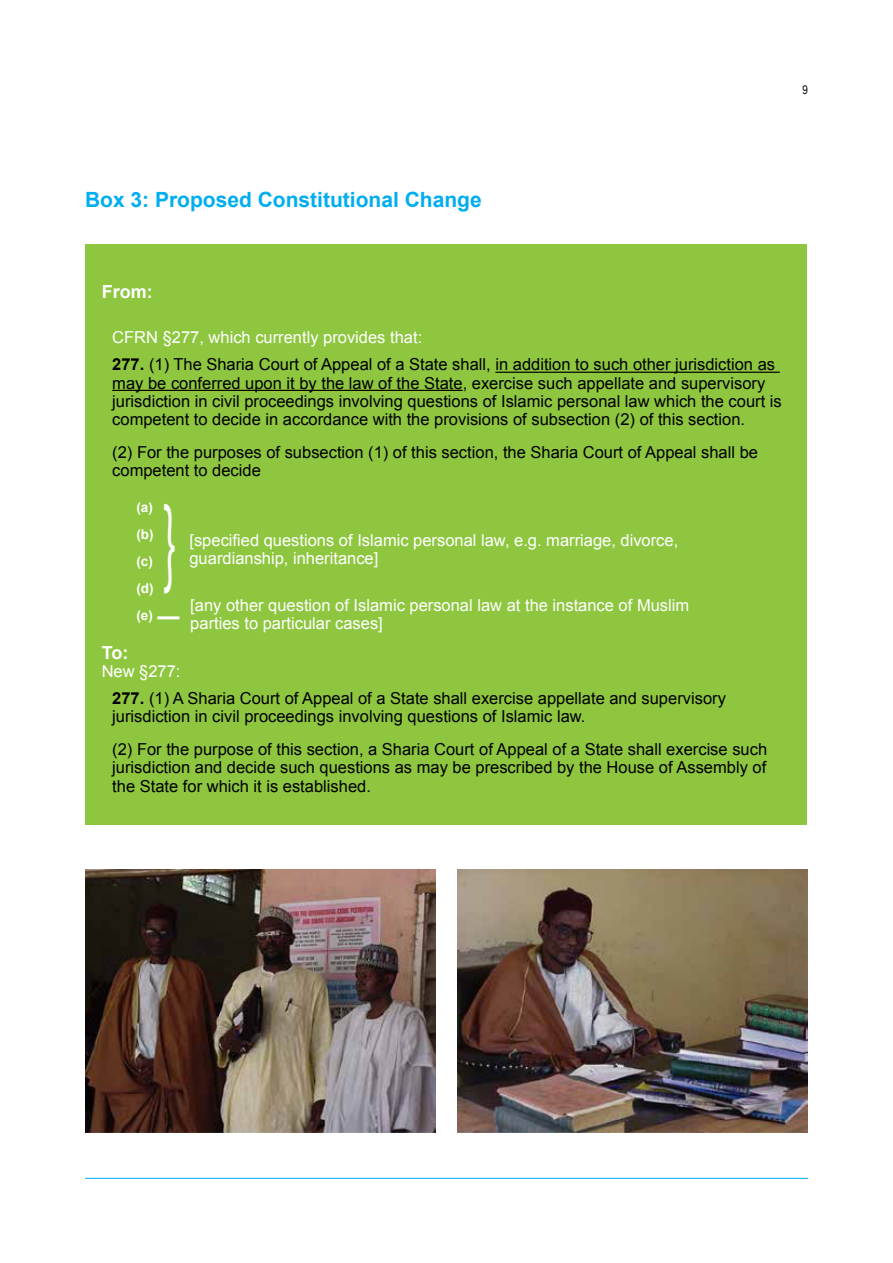
<style>
.page{position:relative;width:893px;height:1263px;background:#fff}
.page>*{position:absolute;margin:0;border:0;box-sizing:border-box;transform-origin:0 0}
.t1{font:112.5px "Myriad Pro";color:#fff;scale:.4 1}
.t2{font:700 21px "Arial";color:#00aeef}
.t3{font:700 18px "Arial";color:#fff}
.t4{font:16.5px/18.1px "Arial";color:#000}
.t5{font:16.5px/18.1px "Arial";color:#fff}
.t6{font:700 13.5px/27px "Arial";color:#fff;text-align:justify}
.t7{font:12px "Arial Narrow";color:#000}
.s1{color:#fff}
.s2{font-weight:700}
</style>
<div class="page">
<div style="left:85px;top:244px;width:721px;height:581px;background:#8ec640"></div>
<hr style="left:495px;top:372px;width:285px;height:1px;background:#000">
<hr style="left:112px;top:390px;width:351px;height:1px;background:#000">
<hr style="left:85px;top:1178px;width:723px;height:1px;background:#00aeef">
<img style="left:85px;top:870px;width:351px;height:263px">
<img style="left:457px;top:870px;width:351px;height:263px">
<hr style="left:157px;top:616px;width:22px;height:3px;background:#fff">
<p class="t7" style="left:802px;top:81px;width:7px">9</p>
<p class="t2" style="left:85px;top:185px;width:398px">Box 3: Proposed Constitutional Change</p>
<p class="t3" style="left:102px;top:280px;width:52px">From:</p>
<p class="t4" style="left:112px;top:324px;width:664px;line-height:27.2px"><span class="s1">CFRN §277, which currently provides that:<br></span><span class="s2">277.</span> (1) The Sharia Court of Appeal of a State shall, in addition to such other jurisdiction as</p>
<p class="t4" style="left:112px;top:374px;width:671px">may be conferred upon it by the law of the State, exercise such appellate and supervisory jurisdiction in civil proceedings involving questions of Islamic personal law which the court is competent to decide in accordance with the provisions of subsection (2) of this section.</p>
<p class="t4" style="left:112px;top:443px;width:647px">(2) For the purposes of subsection (1) of this section, the Sharia Court of Appeal shall be competent to decide</p>
<p class="t6" style="left:136px;top:494px;width:19px">(a) (b) (c) (d) (e)</p>
<h1 class="t1" style="left:163px;top:474px;width:33px">}</h1>
<p class="t5" style="left:189px;top:531px;width:490px">[specified questions of Islamic personal law, e.g. marriage, divorce, guardianship, inheritance]</p>
<p class="t5" style="left:190px;top:596px;width:500px">[any other question of Islamic personal law at the instance of Muslim parties to particular cases]</p>
<p class="t3" style="left:102px;top:640px;width:28px">To:</p>
<p class="t4" style="left:112px;top:658px;width:615px;line-height:27.2px;text-indent:-11px"><span class="s1">New §277:<br></span><span class="s2">277.</span> (1) A Sharia Court of Appeal of a State shall exercise appellate and supervisory</p>
<p class="t4" style="left:112px;top:700px;width:656px;line-height:33.2px">jurisdiction in civil proceedings involving questions of Islamic law.<br>(2) For the purpose of this section, a Sharia Court of Appeal of a State shall exercise such</p>
<p class="t4" style="left:112px;top:759px;width:655px">jurisdiction and decide such questions as may be prescribed by the House of Assembly of the State for which it is established.</p>
</div>
